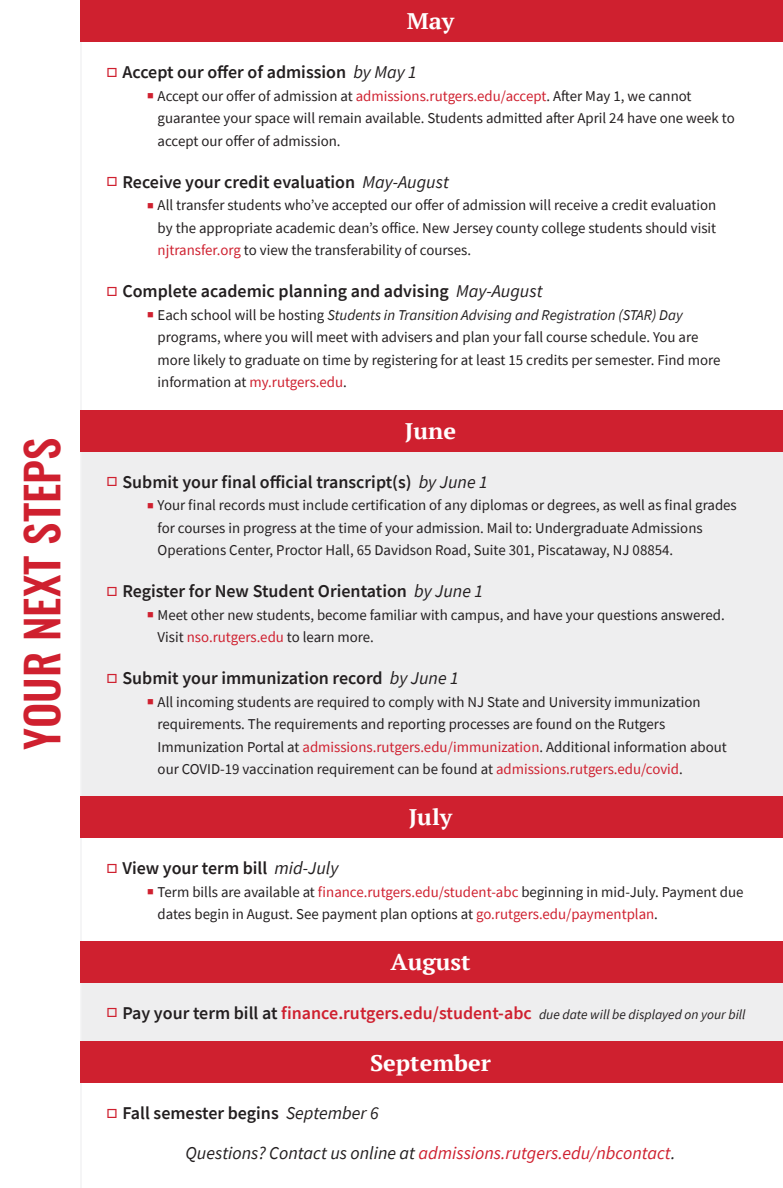
<style>
.page{position:relative;width:783px;height:1188px;background:#fff}
.page>*{position:absolute;margin:0;border:0;box-sizing:border-box;transform-origin:0 0}
.t1{font:45px "Oswald";color:#cf202f}
.t2{font:700 22.5px "PT Serif";color:#fff;scale:1.05 1}
.t3{font:600 18px "Source Sans Pro";color:#231f20}
.t4{font:italic 18px "Source Sans Pro";color:#cf202f}
.t5{font:15px/22.5px "Source Sans Pro";color:#231f20}
.t6{font:italic 13.5px "Source Sans Pro";color:#231f20}
.s1{color:#cf202f}
.s2{font-weight:400;font-style:italic}
.s3{font-style:italic}
.s4{font-weight:600;font-style:normal;font-size:18px}
.s5{font-weight:600;font-style:normal;font-size:18px;color:#cf202f}
.s6{color:#231f20}
</style>
<div class="page">
<div style="left:81px;top:431px;width:702px;height:396px;background:#eeeeef"></div>
<div style="left:81px;top:973px;width:702px;height:78px;background:#eeeeef"></div>
<div style="left:80px;top:0;width:703px;height:41px;background:#cf202f"></div>
<div style="left:80px;top:410px;width:703px;height:42px;background:#cf202f"></div>
<div style="left:80px;top:941px;width:703px;height:42px;background:#cf202f"></div>
<div style="left:80px;top:796px;width:703px;height:42px;background:#cf202f"></div>
<div style="left:80px;top:1042px;width:703px;height:41px;background:#cf202f"></div>
<p class="t1" style="left:2px;top:750px;width:313px;rotate:-90deg">YOUR NEXT STEPS</p>
<p class="t2" style="left:407px;top:6px;width:47px">May</p>
<p class="t3" style="left:106px;top:61px;width:312px"><span class="s1">□</span> Accept our offer of admission <span class="s2">by May 1</span></p>
<p class="t5" style="left:158px;top:85px;width:579px;text-indent:-11px"><span class="s1">■</span> Accept our offer of admission at <span class="s1">admissions.rutgers.edu/accept</span>. After May 1, we cannot guarantee your space will remain available. Students admitted after April 24 have one week to accept our offer of admission.</p>
<p class="t3" style="left:106px;top:170px;width:344px"><span class="s1">□</span> Receive your credit evaluation <span class="s2">May-August</span></p>
<p class="t5" style="left:158px;top:194px;width:560px;text-align:justify;text-indent:-11px"><span class="s1">■</span> All transfer students who’ve accepted our offer of admission will receive a credit evaluation by the appropriate academic dean’s office. New Jersey county college students should visit <span class="s1">njtransfer.org</span> to view the transferability of courses.</p>
<p class="t3" style="left:106px;top:280px;width:438px"><span class="s1">□</span> Complete academic planning and advising <span class="s2">May-August</span></p>
<p class="t5" style="left:158px;top:304px;width:564px;text-indent:-11px"><span class="s1">■</span> Each school will be hosting <span class="s3">Students in Transition Advising and Registration (STAR) Day </span>programs, where you will meet with advisers and plan your fall course schedule. You are more likely to graduate on time by registering for at least 15 credits per semester. Find more information at <span class="s1">my.rutgers.edu</span>.</p>
<p class="t2" style="left:405px;top:417px;width:50px">June</p>
<p class="t3" style="left:106px;top:470px;width:383px"><span class="s1">□</span> Submit your final official transcript(s) <span class="s2">by June 1</span></p>
<p class="t5" style="left:158px;top:494px;width:581px;text-indent:-11px"><span class="s1">■</span> Your final records must include certification of any diplomas or degrees, as well as final grades for courses in progress at the time of your admission. Mail to: Undergraduate Admissions<br>Operations Center, Proctor Hall, 65 Davidson Road, Suite 301, Piscataway, NJ 08854.</p>
<p class="t3" style="left:106px;top:580px;width:378px"><span class="s1">□</span> Register for New Student Orientation <span class="s2">by June 1</span></p>
<p class="t5" style="left:158px;top:604px;width:569px;text-indent:-11px"><span class="s1">■</span> Meet other new students, become familiar with campus, and have your questions answered.<br>Visit <span class="s1">nso.rutgers.edu</span> to learn more.</p>
<p class="t3" style="left:106px;top:667px;width:354px"><span class="s1">□</span> Submit your immunization record <span class="s2">by June 1</span></p>
<p class="t5" style="left:158px;top:691px;width:571px;text-indent:-11px"><span class="s1">■</span> All incoming students are required to comply with NJ State and University immunization requirements. The requirements and reporting processes are found on the Rutgers Immunization Portal at <span class="s1">admissions.rutgers.edu/immunization</span>. Additional information about our COVID-19 vaccination requirement can be found at <span class="s1">admissions.rutgers.edu/covid</span>.</p>
<p class="t2" style="left:409px;top:803px;width:43px">July</p>
<p class="t3" style="left:106px;top:856px;width:233px"><span class="s1">□</span> View your term bill <span class="s2">mid-July</span></p>
<p class="t5" style="left:158px;top:880px;width:587px;text-indent:-11px"><span class="s1">■</span> Term bills are available at <span class="s1">finance.rutgers.edu/student-abc</span> beginning in mid-July. Payment due dates begin in August. See payment plan options at <span class="s1">go.rutgers.edu/paymentplan</span>.</p>
<p class="t2" style="left:390px;top:948px;width:78px">August</p>
<p class="t6" style="left:106px;top:1006px;width:641px"><span class="s1">□</span> <span class="s4">Pay your term bill at</span> <span class="s5">finance.rutgers.edu/student-abc</span> due date will be displayed on your bill</p>
<p class="t2" style="left:370px;top:1048px;width:117px">September</p>
<p class="t3" style="left:106px;top:1102px;width:274px"><span class="s1">□</span> Fall semester begins <span class="s2">September 6</span></p>
<p class="t4" style="left:186px;top:1142px;width:491px"><span class="s6">Questions? Contact us online at</span> admissions.rutgers.edu/nbcontact<span class="s6">.</span></p>
</div>
